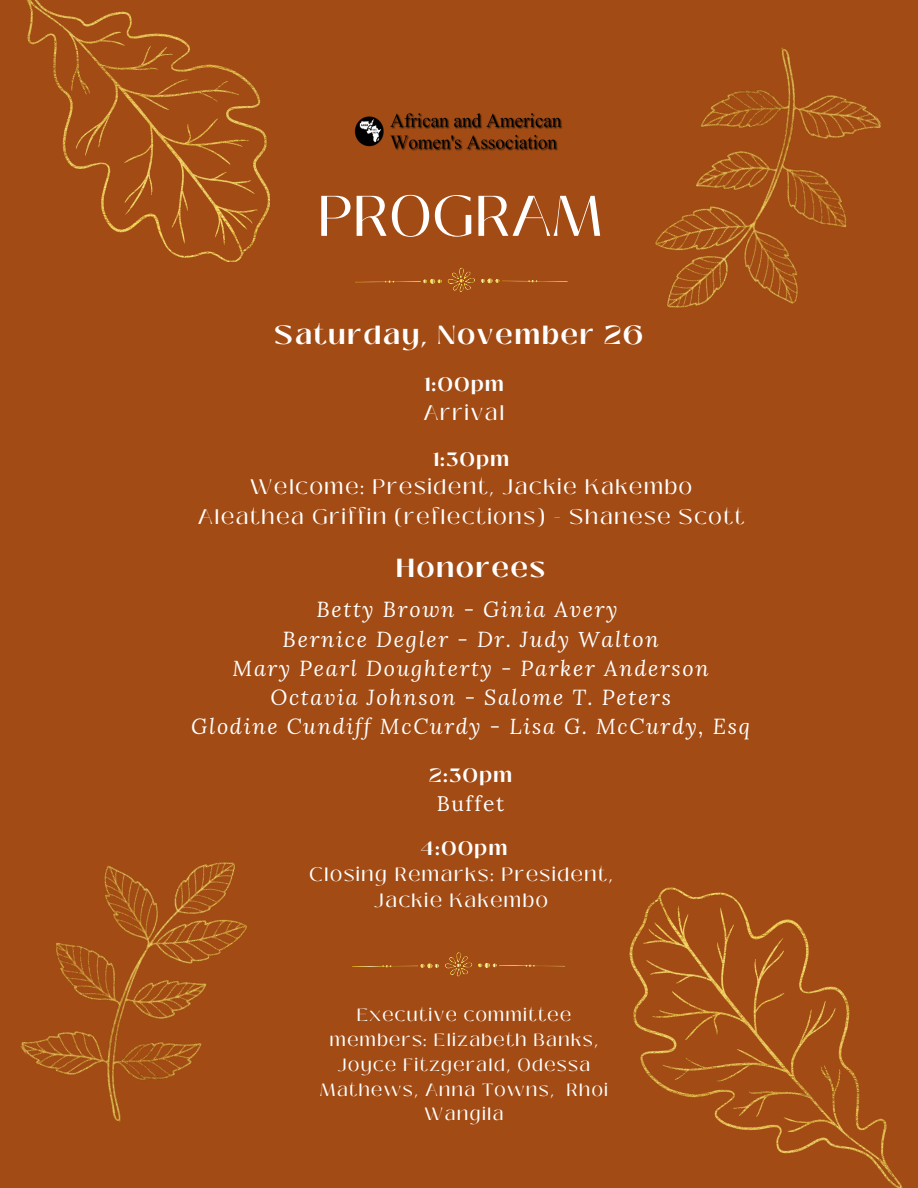
<style>
.page{position:relative;width:918px;height:1188px;background:#a24b14}
.page>*{position:absolute;margin:0;border:0;box-sizing:border-box;transform-origin:0 0}
.t1{font:57px "Black Mango";color:#fff}
.t2{font:700 26.1px "Black Mango";letter-spacing:.075em;color:#fff}
.t3{font:italic 21.6px/29.2px "Lora";letter-spacing:.08em;color:#fff;text-align:center}
.t4{font:21px/29.2px "Black Mango";letter-spacing:.08em;color:#fff;text-align:center}
.t5{font:21px "Lora";letter-spacing:.08em;color:#fff}
.t6{font:19.2px/25.8px "Black Mango";letter-spacing:.08em;color:#fff;text-align:center}
.t7{font:700 19.2px "Black Mango";letter-spacing:.08em;color:#fff}
.t8{font:17.7px/24.8px "Black Mango";letter-spacing:.08em;color:#fff;text-align:center}
</style>
<div class="page">
<img style="left:629px;top:887px;width:274px;height:301px">
<img style="left:26px;top:0;width:244px;height:262px">
<img style="left:21px;top:862px;width:226px;height:260px">
<img style="left:655px;top:47px;width:226px;height:261px">
<svg style="left:355px;top:267px;width:213px;height:25px"></svg>
<svg style="left:352px;top:963px;width:87px;height:6px"></svg>
<svg style="left:478px;top:963px;width:87px;height:5px"></svg>
<svg style="left:445px;top:952px;width:27px;height:25px"></svg>
<img style="left:354px;top:113px;width:209px;height:38px">
<h1 class="t1" style="left:318px;top:173px;width:287px">PROGRAM</h1>
<p class="t2" style="left:275px;top:315px;width:370px">Saturday, November 26</p>
<p class="t7" style="left:424px;top:370px;width:81px">1:00pm</p>
<p class="t4" style="left:423px;top:398px;width:82px">Arrival</p>
<p class="t7" style="left:433px;top:445px;width:78px">1:30pm</p>
<p class="t4" style="left:198px;top:472px;width:548px">Welcome: President, Jackie Kakembo<br>Aleathea Griffin (reflections) - Shanese Scott</p>
<p class="t2" style="left:396px;top:549px;width:150px">Honorees</p>
<p class="t3" style="left:191px;top:595px;width:560px">Betty Brown - Ginia Avery<br>Bernice Degler - Dr. Judy Walton<br>Mary Pearl Doughterty - Parker Anderson Octavia Johnson - Salome T. Peters<br>Glodine Cundiff McCurdy - Lisa G. McCurdy, Esq</p>
<p class="t7" style="left:429px;top:760px;width:84px">2:30pm</p>
<p class="t5" style="left:437px;top:790px;width:69px">Buffet</p>
<p class="t7" style="left:421px;top:834px;width:88px">4:00pm</p>
<p class="t6" style="left:309px;top:862px;width:305px">Closing Remarks: President,<br>Jackie Kakembo</p>
<p class="t8" style="left:320px;top:1003px;width:290px">Executive committee members: Elizabeth Banks,<br>Joyce Fitzgerald, Odessa<br>Mathews, Anna Towns, Rhoi<br>Wangila</p>
</div>
